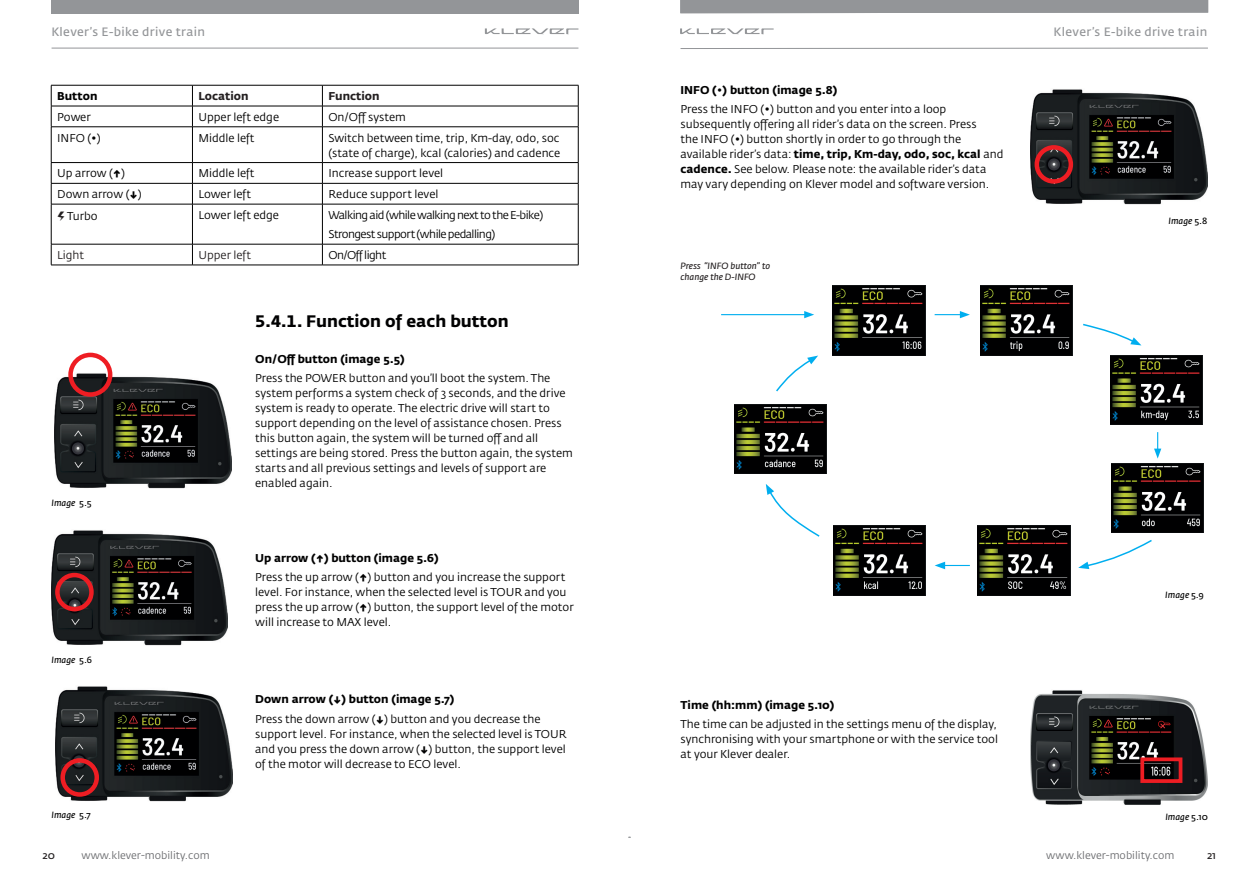
<style>
.page{position:relative;width:1259px;height:893px;background:#fff}
.page>*{position:absolute;margin:0;border:0;box-sizing:border-box;transform-origin:0 0}
.t1{font:700 16.5px "Fedra Sans Std";color:#000001}
.t2{font:12px "Fedra Sans Std";letter-spacing:.03em;color:#939598}
.t3{font:11.25px/15px "Fedra Sans Std";color:#000001}
.t4{font:11.25px/19.2px "Fedra Sans Std";letter-spacing:-.05em;color:#000001}
.t5{font:700 11.25px "Fedra Sans Std";color:#000001}
.t6{font:700 11.25px "Fedra Sans Std";color:#231f20}
.t7{font:11.25px "Fedra Sans Std";color:#231f20}
.t8{font:10.5px "Fedra Sans Std";color:#6c6d70}
.t9{font:10.5px "Fedra Sans Std";color:#231f20}
.t10{font:italic 9px "Fedra Sans Std";color:#000001}
.t11{font:italic 9px/10.4px "Fedra Sans Std";color:#231f20}
.s1{font-weight:700}
.s2{font-family:"Lightning Bolt";font-size:13.5px;color:#231f20}
.s3{font-style:normal}
</style>
<div class="page">
<hr style="left:52px;top:48px;width:526px;height:1px;background:#939598">
<div style="left:51px;top:0;width:527px;height:13px;background:#939598"></div>
<svg style="left:485px;top:28px;width:93px;height:6px"></svg>
<img style="left:54px;top:373px;width:177px;height:115px">
<div style="left:68px;top:353px;width:44px;height:44px;border:4px solid #ee1d23;border-radius:50%"></div>
<img style="left:51px;top:530px;width:177px;height:115px">
<div style="left:55px;top:573px;width:39px;height:38px;border:4px solid #ee1d23;border-radius:50%"></div>
<img style="left:55px;top:686px;width:177px;height:116px">
<div style="left:60px;top:758px;width:39px;height:39px;border:4px solid #ee1d23;border-radius:50%"></div>
<hr style="left:51px;top:85px;width:141px;height:1px;background:#000001">
<hr style="left:192px;top:85px;width:130px;height:1px;background:#000001">
<hr style="left:322px;top:85px;width:256px;height:1px;background:#000001">
<hr style="left:51px;top:106px;width:141px;height:1px;background:#000001">
<hr style="left:192px;top:106px;width:130px;height:1px;background:#000001">
<hr style="left:322px;top:106px;width:256px;height:1px;background:#000001">
<hr style="left:51px;top:127px;width:141px;height:1px;background:#000001">
<hr style="left:192px;top:127px;width:130px;height:1px;background:#000001">
<hr style="left:322px;top:127px;width:256px;height:1px;background:#000001">
<hr style="left:51px;top:162px;width:141px;height:1px;background:#000001">
<hr style="left:192px;top:162px;width:130px;height:1px;background:#000001">
<hr style="left:322px;top:162px;width:256px;height:1px;background:#000001">
<hr style="left:51px;top:183px;width:141px;height:1px;background:#000001">
<hr style="left:192px;top:183px;width:130px;height:1px;background:#000001">
<hr style="left:322px;top:183px;width:256px;height:1px;background:#000001">
<hr style="left:51px;top:204px;width:141px;height:1px;background:#000001">
<hr style="left:192px;top:204px;width:130px;height:1px;background:#000001">
<hr style="left:322px;top:204px;width:256px;height:1px;background:#000001">
<hr style="left:51px;top:244px;width:141px;height:1px;background:#000001">
<hr style="left:192px;top:244px;width:130px;height:1px;background:#000001">
<hr style="left:322px;top:244px;width:256px;height:1px;background:#000001">
<hr style="left:51px;top:265px;width:141px;height:1px;background:#000001">
<hr style="left:192px;top:265px;width:130px;height:1px;background:#000001">
<hr style="left:322px;top:265px;width:256px;height:1px;background:#000001">
<svg style="left:51px;top:85px;width:1px;height:42px"></svg>
<hr style="left:51px;top:127px;width:1px;height:35px;background:#000001">
<svg style="left:51px;top:163px;width:1px;height:41px"></svg>
<hr style="left:51px;top:204px;width:1px;height:40px;background:#000001">
<svg style="left:51px;top:244px;width:1px;height:21px"></svg>
<svg style="left:192px;top:85px;width:1px;height:42px"></svg>
<svg style="left:322px;top:85px;width:1px;height:42px"></svg>
<svg style="left:578px;top:85px;width:1px;height:42px"></svg>
<hr style="left:192px;top:127px;width:1px;height:35px;background:#000001">
<hr style="left:322px;top:127px;width:1px;height:35px;background:#000001">
<hr style="left:578px;top:127px;width:1px;height:35px;background:#000001">
<svg style="left:192px;top:163px;width:1px;height:41px"></svg>
<svg style="left:322px;top:163px;width:1px;height:41px"></svg>
<svg style="left:578px;top:163px;width:1px;height:41px"></svg>
<hr style="left:192px;top:204px;width:1px;height:40px;background:#000001">
<hr style="left:322px;top:204px;width:1px;height:40px;background:#000001">
<hr style="left:578px;top:204px;width:1px;height:40px;background:#000001">
<svg style="left:192px;top:244px;width:1px;height:21px"></svg>
<svg style="left:322px;top:244px;width:1px;height:21px"></svg>
<svg style="left:578px;top:244px;width:1px;height:21px"></svg>
<svg style="left:680px;top:47px;width:528px;height:2px"></svg>
<div style="left:680px;top:0;width:528px;height:13px;background:#939598"></div>
<svg style="left:680px;top:28px;width:93px;height:6px"></svg>
<img style="left:1030px;top:89px;width:177px;height:115px">
<div style="left:1034px;top:145px;width:39px;height:39px;border:4px solid #ee1d23;border-radius:50%"></div>
<img style="left:1110px;top:355px;width:92px;height:70px">
<img style="left:980px;top:286px;width:92px;height:69px">
<img style="left:833px;top:526px;width:92px;height:70px">
<img style="left:978px;top:526px;width:92px;height:69px">
<img style="left:832px;top:286px;width:93px;height:69px">
<img style="left:1111px;top:463px;width:92px;height:70px">
<img style="left:734px;top:404px;width:93px;height:70px">
<hr style="left:721px;top:314px;width:85px;height:1px;background:#00aeef">
<svg style="left:804px;top:311px;width:10px;height:7px"></svg>
<svg style="left:934px;top:311px;width:36px;height:7px"></svg>
<svg style="left:934px;top:562px;width:36px;height:7px"></svg>
<svg style="left:1154px;top:432px;width:7px;height:27px"></svg>
<svg style="left:1083px;top:323px;width:58px;height:22px"></svg>
<svg style="left:1078px;top:540px;width:74px;height:29px"></svg>
<svg style="left:766px;top:484px;width:54px;height:53px"></svg>
<svg style="left:776px;top:356px;width:42px;height:36px"></svg>
<img style="left:1030px;top:690px;width:177px;height:115px">
<div style="left:1140px;top:757px;width:42px;height:26px;border:4px solid #ee1d23"></div>
<p class="t2" style="left:51px;top:24px;width:155px">Klever’s E-bike drive train</p>
<p class="t5" style="left:57px;top:89px;width:42px">Button</p>
<p class="t6" style="left:198px;top:89px;width:52px">Location</p>
<p class="t6" style="left:328px;top:89px;width:53px">Function</p>
<p class="t3" style="left:57px;top:109px;width:35px">Power</p>
<p class="t3" style="left:198px;top:109px;width:82px">Upper left edge</p>
<p class="t3" style="left:328px;top:109px;width:79px">On/Off system</p>
<p class="t3" style="left:57px;top:130px;width:45px">INFO (•)</p>
<p class="t3" style="left:198px;top:130px;width:58px">Middle left</p>
<p class="t3" style="left:328px;top:130px;width:233px">Switch between time, trip, Km-day, odo, soc (state of charge), kcal (calories) and cadence</p>
<p class="t3" style="left:57px;top:166px;width:69px">Up arrow (<span class="s1">↑</span>)</p>
<p class="t3" style="left:198px;top:166px;width:58px">Middle left</p>
<p class="t3" style="left:328px;top:166px;width:116px">Increase support level</p>
<p class="t3" style="left:57px;top:187px;width:86px">Down arrow (<span class="s1">↓</span>)</p>
<p class="t3" style="left:198px;top:187px;width:54px">Lower left</p>
<p class="t3" style="left:328px;top:187px;width:112px">Reduce support level</p>
<p class="t3" style="left:57px;top:208px;width:42px"><span class="s2">á</span> Turbo</p>
<p class="t3" style="left:198px;top:207px;width:82px">Lower left edge</p>
<p class="t4" style="left:328px;top:205px;width:216px">Walking aid (while walking next to the E-bike)<br>Strongest support (while pedalling)</p>
<p class="t7" style="left:57px;top:248px;width:29px">Light</p>
<p class="t7" style="left:198px;top:248px;width:54px">Upper left</p>
<p class="t4" style="left:328px;top:245px;width:59px">On/Off light</p>
<p class="t10" style="left:51px;top:497px;width:42px">Image <span class="s3">5.5</span></p>
<p class="t10" style="left:51px;top:654px;width:42px">Image <span class="s3">5.6</span></p>
<p class="t10" style="left:51px;top:809px;width:41px">Image <span class="s3">5.7</span></p>
<h1 class="t1" style="left:255px;top:311px;width:255px">5.4.1. Function of each button</h1>
<p class="t5" style="left:255px;top:352px;width:151px">On/Off button (image 5.5)</p>
<p class="t3" style="left:255px;top:371px;width:319px">Press the POWER button and you’ll boot the system. The system performs a system check of 3 seconds, and the drive system is ready to operate. The electric drive will start to support depending on the level of assistance chosen. Press this button again, the system will be turned off and all settings are being stored. Press the button again, the system starts and all previous settings and levels of support are enabled again.</p>
<p class="t3" style="left:255px;top:548px;width:312px;line-height:19.2px"><span class="s1">Up arrow (↑) button (image 5.6)<br></span>Press the up arrow (<span class="s1">↑</span>) button and you increase the support</p>
<p class="t3" style="left:255px;top:585px;width:320px">level. For instance, when the selected level is TOUR and you press the up arrow (<span class="s1">↑</span>) button, the support level of the motor will increase to MAX level.</p>
<p class="t3" style="left:255px;top:690px;width:287px;line-height:19.2px"><span class="s1">Down arrow (↓) button (image 5.7)<br></span>Press the down arrow (<span class="s1">↓</span>) button and you decrease the</p>
<p class="t3" style="left:255px;top:726px;width:313px;text-align:justify">support level. For instance, when the selected level is TOUR and you press the down arrow (<span class="s1">↓</span>) button, the support level of the motor will decrease to ECO level.</p>
<p class="t5" style="left:680px;top:83px;width:158px">INFO (•) button (image 5.8)</p>
<p class="t3" style="left:680px;top:102px;width:324px">Press the INFO (•) button and you enter into a loop subsequently offering all rider’s data on the screen. Press<br>the INFO (•) button shortly in order to go through the available rider’s data: <span class="s1">time, trip, Km-day, odo, soc, kcal</span> and <span class="s1">cadence.</span> See below. Please note: the available rider’s data may vary depending on Klever model and software version.</p>
<p class="t11" style="left:680px;top:261px;width:91px">Press “INFO button” to change the D-INFO</p>
<p class="t2" style="left:1053px;top:24px;width:155px">Klever’s E-bike drive train</p>
<p class="t10" style="left:1168px;top:215px;width:40px">Image <span class="s3">5.8</span></p>
<p class="t5" style="left:680px;top:698px;width:155px">Time (hh:mm) (image 5.10)</p>
<p class="t3" style="left:680px;top:716px;width:319px;text-align:justify">The time can be adjusted in the settings menu of the display, synchronising with your smartphone or with the service tool at your Klever dealer.</p>
<p class="t10" style="left:1165px;top:589px;width:40px">Image <span class="s3">5.9</span></p>
<p class="t10" style="left:1165px;top:811px;width:44px">Image <span class="s3">5.10</span></p>
<p class="t9" style="left:43px;top:848px;width:14px">20</p>
<p class="t8" style="left:81px;top:848px;width:130px">www.klever-mobility.com</p>
<p class="t8" style="left:1046px;top:848px;width:130px">www.klever-mobility.com</p>
<p class="t9" style="left:1207px;top:848px;width:10px">21</p>
</div>
